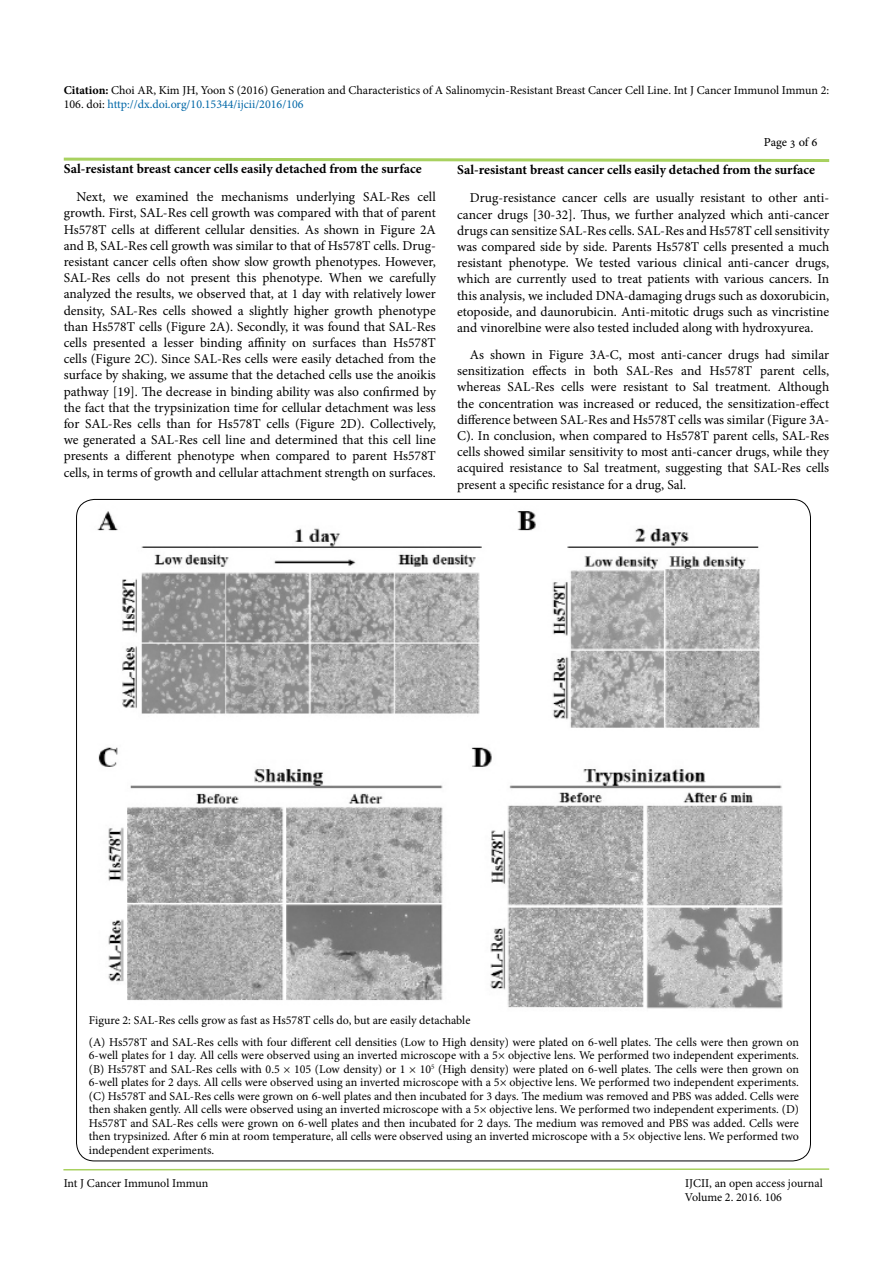
<style>
.page{position:relative;width:893px;height:1263px;background:#fff}
.page>*{position:absolute;margin:0;border:0;box-sizing:border-box;transform-origin:0 0}
.t1{font:13.5px/16.2px "Minion Pro";color:#000;text-align:justify}
.t2{font:700 13.5px "Minion Pro";color:#000}
.t3{font:12px/13.5px "Minion Pro";color:#000}
.t4{font:12px "Adobe Hebrew";letter-spacing:-.01em;color:#000}
.s1{font-weight:700}
.s2{color:#0067a7}
</style>
<div class="page">
<svg style="left:63px;top:1168px;width:767px;height:3px"></svg>
<svg style="left:63px;top:157px;width:767px;height:5px"></svg>
<img style="left:97px;top:511px;width:686px;height:498px">
<p class="t3" style="left:64px;top:83px;width:767px;line-height:14.4px"><span class="s1">Citation:</span> Choi AR, Kim JH, Yoon S (2016) Generation and Characteristics of A Salinomycin-Resistant Breast Cancer Cell Line. Int J Cancer Immunol Immun 2:<br>106. doi: <span class="s2">http://dx.doi.org/10.15344/ijcii/2016/106</span></p>
<p class="t2" style="left:64px;top:159px;width:360px">Sal-resistant breast cancer cells easily detached from the surface</p>
<p class="t1" style="left:64px;top:189px;width:374px;text-indent:13px">Next, we examined the mechanisms underlying SAL-Res cell growth. First, SAL-Res cell growth was compared with that of parent Hs578T cells at different cellular densities. As shown in Figure 2A and B, SAL-Res cell growth was similar to that of Hs578T cells. Drug&shy;resistant cancer cells often show slow growth phenotypes. However, SAL-Res cells do not present this phenotype. When we carefully analyzed the results, we observed that, at 1 day with relatively lower density, SAL-Res cells showed a slightly higher growth phenotype than Hs578T cells (Figure 2A). Secondly, it was found that SAL-Res cells presented a lesser binding affinity on surfaces than Hs578T cells (Figure 2C). Since SAL-Res cells were easily detached from the surface by shaking, we assume that the detached cells use the anoikis pathway [19]. The decrease in binding ability was also confirmed by the fact that the trypsinization time for cellular detachment was less for SAL-Res cells than for Hs578T cells (Figure 2D). Collectively, we generated a SAL-Res cell line and determined that this cell line presents a different phenotype when compared to parent Hs578T cells, in terms of growth and cellular attachment strength on surfaces.</p>
<p class="t4" style="left:764px;top:135px;width:55px">Page 3 of 6</p>
<p class="t2" style="left:457px;top:160px;width:360px">Sal-resistant breast cancer cells easily detached from the surface</p>
<p class="t1" style="left:457px;top:190px;width:374px;text-indent:13px">Drug-resistance cancer cells are usually resistant to other anti&shy;cancer drugs [30-32]. Thus, we further analyzed which anti-cancer drugs can sensitize SAL-Res cells. SAL-Res and Hs578T cell sensitivity was compared side by side. Parents Hs578T cells presented a much resistant phenotype. We tested various clinical anti-cancer drugs, which are currently used to treat patients with various cancers. In this analysis, we included DNA-damaging drugs such as doxorubicin, etoposide, and daunorubicin. Anti-mitotic drugs such as vincristine and vinorelbine were also tested included along with hydroxyurea.</p>
<p class="t1" style="left:457px;top:347px;width:374px;text-indent:13px">As shown in Figure 3A-C, most anti-cancer drugs had similar sensitization effects in both SAL-Res and Hs578T parent cells, whereas SAL-Res cells were resistant to Sal treatment. Although the concentration was increased or reduced, the sensitization-effect difference between SAL-Res and Hs578T cells was similar (Figure 3A-C). In conclusion, when compared to Hs578T parent cells, SAL-Res cells showed similar sensitivity to most anti-cancer drugs, while they acquired resistance to Sal treatment, suggesting that SAL-Res cells present a specific resistance for a drug, Sal.</p>
<p class="t3" style="left:89px;top:1009px;width:712px;line-height:22px">Figure 2: SAL-Res cells grow as fast as Hs578T cells do, but are easily detachable<br>(A) Hs578T and SAL-Res cells with four different cell densities (Low to High density) were plated on 6-well plates. The cells were then grown on</p>
<p class="t3" style="left:89px;top:1049px;width:712px;text-align:justify">6-well plates for 1 day. All cells were observed using an inverted microscope with a 5× objective lens. We performed two independent experiments. (B) Hs578T and SAL-Res cells with 0.5 × 105 (Low density) or 1 × 10<sup>5</sup> (High density) were plated on 6-well plates. The cells were then grown on 6-well plates for 2 days. All cells were observed using an inverted microscope with a 5× objective lens. We performed two independent experiments. (C) Hs578T and SAL-Res cells were grown on 6-well plates and then incubated for 3 days. The medium was removed and PBS was added. Cells were then shaken gently. All cells were observed using an inverted microscope with a 5× objective lens. We performed two independent experiments. (D)<br>Hs578T and SAL-Res cells were grown on 6-well plates and then incubated for 2 days. The medium was removed and PBS was added. Cells were then trypsinized. After 6 min at room temperature, all cells were observed using an inverted microscope with a 5× objective lens. We performed two independent experiments.</p>
<p class="t3" style="left:64px;top:1176px;width:146px">Int J Cancer Immunol Immun</p>
<p class="t3" style="left:685px;top:1176px;width:140px;line-height:14.4px">IJCII, an open access journal<br>Volume 2. 2016. 106</p>
</div>
